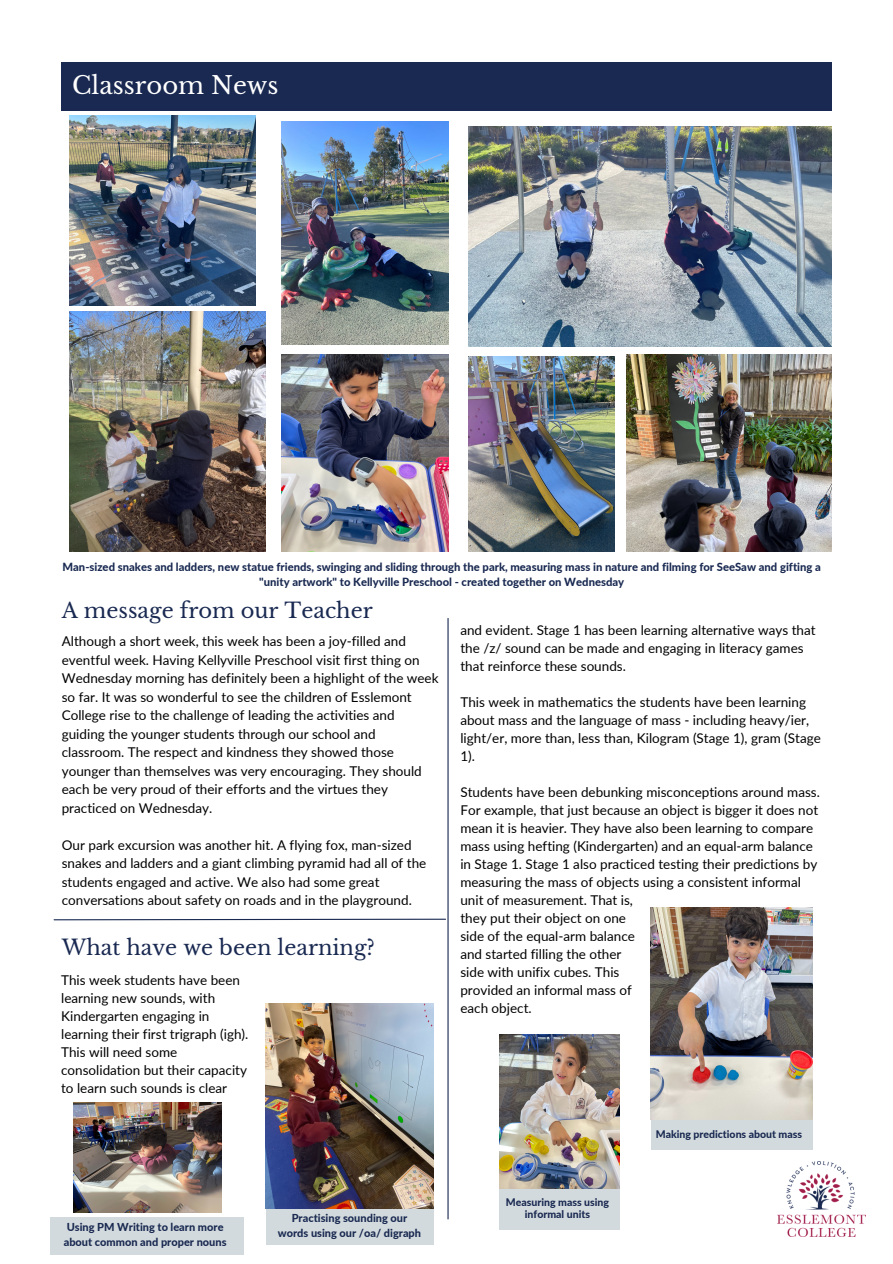
<style>
.page{position:relative;width:893px;height:1264px;background:#fff}
.page>*{position:absolute;margin:0;border:0;box-sizing:border-box;transform-origin:0 0}
.t1{font:24.3px "Libre Baskerville";color:#fff}
.t2{font:21px "Libre Baskerville";color:#192951}
.t3{font:13.5px/18px "Lato";color:#000}
.t4{font:800 11.25px/15px "Lato";color:#192951;text-align:center}
.t5{font:800 10.95px/14.7px "Lato";color:#192951}
.t6{font:800 10.5px/12.3px "Lato";color:#192951;text-align:center}
</style>
<div class="page">
<div style="left:61px;top:62px;width:770px;height:48px;background:#192951"></div>
<hr style="left:447px;top:618px;width:1px;height:600px;background:#192951">
<svg style="left:53px;top:918px;width:393px;height:2px"></svg>
<img style="left:777px;top:1161px;width:88px;height:75px">
<div style="left:499px;top:1188px;width:121px;height:41px;background:#d3dadd"></div>
<img style="left:265px;top:1003px;width:168px;height:205px">
<div style="left:50px;top:1217px;width:194px;height:37px;background:#d3dadd"></div>
<img style="left:499px;top:1034px;width:120px;height:154px">
<div style="left:650px;top:1118px;width:162px;height:31px;background:#d3dadd"></div>
<img style="left:468px;top:127px;width:363px;height:219px">
<img style="left:281px;top:354px;width:168px;height:197px">
<img style="left:650px;top:907px;width:162px;height:212px">
<img style="left:74px;top:1102px;width:147px;height:110px">
<img style="left:281px;top:121px;width:168px;height:223px">
<img style="left:70px;top:311px;width:195px;height:240px">
<img style="left:468px;top:356px;width:146px;height:196px">
<img style="left:626px;top:354px;width:205px;height:197px">
<img style="left:70px;top:116px;width:185px;height:190px">
<div style="left:265px;top:1208px;width:168px;height:36px;background:#d3dadd"></div>
<p class="t1" style="left:72px;top:70px;width:208px">Classroom News</p>
<p class="t4" style="left:62px;top:559px;width:759px">Man-sized snakes and ladders, new statue friends, swinging and sliding through the park, measuring mass in nature and filming for SeeSaw and gifting a "unity artwork" to Kellyville Preschool - created together on Wednesday</p>
<p class="t3" style="left:460px;top:621px;width:356px">and evident. Stage 1 has been learning alternative ways that the /z/ sound can be made and engaging in literacy games that reinforce these sounds.</p>
<p class="t3" style="left:460px;top:693px;width:362px">This week in mathematics the students have been learning about mass and the language of mass - including heavy/ier, light/er, more than, less than, Kilogram (Stage 1), gram (Stage 1).</p>
<p class="t3" style="left:460px;top:782px;width:361px">Students have been debunking misconceptions around mass.<br>For example, that just because an object is bigger it does not mean it is heavier. They have also been learning to compare mass using hefting (Kindergarten) and an equal-arm balance in Stage 1. Stage 1 also practiced testing their predictions by measuring the mass of objects using a consistent informal unit of measurement. That is,</p>
<p class="t3" style="left:460px;top:908px;width:167px">they put their object on one</p>
<p class="t3" style="left:460px;top:926px;width:176px">side of the equal-arm balance</p>
<p class="t3" style="left:460px;top:944px;width:163px">and started filling the other</p>
<p class="t3" style="left:460px;top:962px;width:160px">side with unifix cubes. This</p>
<p class="t3" style="left:460px;top:980px;width:173px">provided an informal mass of</p>
<p class="t3" style="left:460px;top:998px;width:73px">each object.</p>
<p class="t2" style="left:62px;top:597px;width:312px">A message from our Teacher</p>
<p class="t3" style="left:62px;top:631px;width:378px;line-height:18.5px">Although a short week, this week has been a joy-filled and eventful week. Having Kellyville Preschool visit first thing on Wednesday morning has definitely been a highlight of the week so far. It was so wonderful to see the children of Esslemont College rise to the challenge of leading the activities and guiding the younger students through our school and classroom. The respect and kindness they showed those younger than themselves was very encouraging. They should each be very proud of their efforts and the virtues they practiced on Wednesday.</p>
<p class="t3" style="left:62px;top:835px;width:366px;line-height:18.5px">Our park excursion was another hit. A flying fox, man-sized snakes and ladders and a giant climbing pyramid had all of the students engaged and active. We also had some great conversations about safety on roads and in the playground.</p>
<p class="t2" style="left:62px;top:935px;width:315px">What have we been learning?</p>
<p class="t3" style="left:61px;top:970px;width:189px">This week students have been learning new sounds, with<br>Kindergarten engaging in learning their first trigraph (igh).<br>This will need some consolidation but their capacity to learn such sounds is clear</p>
<p class="t5" style="left:64px;top:1219px;width:164px">Using PM Writing to learn more about common and proper nouns</p>
<p class="t5" style="left:278px;top:1210px;width:145px;text-align:center">Practising sounding our words using our /oa/ digraph</p>
<p class="t6" style="left:506px;top:1195px;width:105px">Measuring mass using informal units</p>
<p class="t6" style="left:655px;top:1127px;width:148px">Making predictions about mass</p>
</div>
